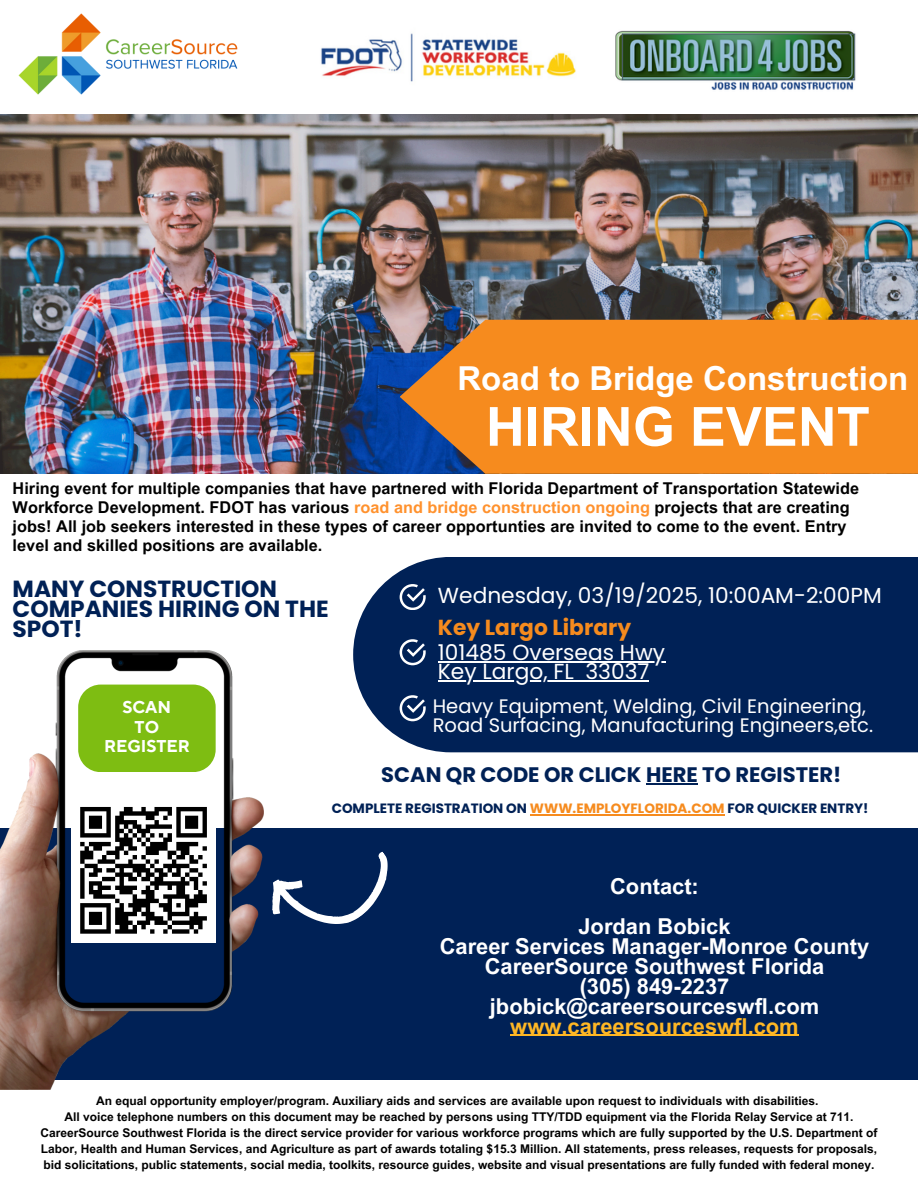
<style>
.page{position:relative;width:918px;height:1188px;background:#fff}
.page>*{position:absolute;margin:0;border:0;box-sizing:border-box;transform-origin:0 0}
.t1{font:700 54px "Arial MT Pro";color:#fff}
.t2{font:700 33px "Arial MT Pro";color:#fff}
.t3{font:700 23.4px/20.4px "Poppins";color:#002156}
.t4{font:700 21.9px/20px "Arial MT Pro";color:#fff;text-align:center}
.t5{font:21.75px "Poppins";color:#fff}
.t6{font:700 21.75px "Poppins";color:#f68b1e}
.t7{font:700 21px "Poppins";color:#002156}
.t8{font:19.5px "Poppins";color:#fff}
.t9{font:700 17.1px/19.5px "TT Norms Pro";color:#fff;text-align:center}
.t10{font:700 16.35px/19.2px "Arial MT Pro";color:#000}
.t11{font:700 13.5px "Poppins";color:#002156}
.t12{font:700 12px/16px "Arial MT Pro";color:#000;text-align:justify}
.s1{color:#ff922e}
.s2{color:#f68b1e}
.s3{color:#ffb724}
</style>
<div class="page">
<div style="left:0;top:828px;width:918px;height:252px;background:#002156"></div>
<div style="left:353px;top:557px;width:565px;height:195px;background:#002156"></div>
<svg style="left:400px;top:584px;width:25px;height:26px"></svg>
<svg style="left:400px;top:639px;width:25px;height:26px"></svg>
<svg style="left:400px;top:695px;width:25px;height:26px"></svg>
<img style="left:18px;top:13px;width:220px;height:82px">
<img style="left:0;top:115px;width:918px;height:358px">
<svg style="left:400px;top:320px;width:518px;height:154px;background:#e48527"></svg>
<svg style="left:272px;top:851px;width:116px;height:73px"></svg>
<img style="left:0;top:651px;width:263px;height:439px">
<div style="left:78px;top:685px;width:138px;height:87px;background:#7ebd12"></div>
<img style="left:321px;top:30px;width:535px;height:60px">
<hr style="left:646px;top:783px;width:52px;height:2px;background:#002156">
<hr style="left:530px;top:815px;width:195px;height:1px;background:#f68b1e">
<hr style="left:510px;top:1035px;width:289px;height:1px;background:#ffb724">
<hr style="left:438px;top:661px;width:227px;height:1px;background:#fff">
<hr style="left:438px;top:680px;width:136px;height:2px;background:#fff">
<svg style="left:574px;top:680px;width:11px;height:2px"></svg>
<hr style="left:585px;top:680px;width:64px;height:2px;background:#fff">
<div style="left:71px;top:798px;width:145px;height:144px;background:#fff"></div>
<svg style="left:80px;top:807px;width:127px;height:127px"></svg>
<p class="t2" style="left:457px;top:366px;width:452px">Road to Bridge Construction</p>
<p class="t1" style="left:486px;top:407px;width:385px">HIRING EVENT</p>
<p class="t10" style="left:13px;top:481px;width:848px">Hiring event for multiple companies that have partnered with Florida Department of Transportation Statewide Workforce Development. FDOT has various <span class="s1">road and bridge construction ongoing</span> projects that are creating jobs! All job seekers interested in these types of career opportunties are invited to come to the event. Entry level and skilled positions are available.</p>
<p class="t3" style="left:13px;top:578px;width:318px">MANY CONSTRUCTION<br>COMPANIES HIRING ON THE<br>SPOT!</p>
<p class="t9" style="left:123px;top:698px;width:50px">SCAN</p>
<p class="t9" style="left:104px;top:718px;width:87px">TO<br>REGISTER</p>
<h5 class="t5" style="left:438px;top:580px;width:445px">Wednesday, 03/19/2025, 10:00AM-2:00PM</h5>
<p class="t5" style="left:438px;top:637px;width:229px">101485 Overseas Hwy</p>
<p class="t5" style="left:438px;top:656px;width:213px">Key Largo, FL 33037</p>
<p class="t6" style="left:438px;top:612px;width:195px">Key Largo Library</p>
<h3 class="t8" style="left:433px;top:692px;width:435px">Heavy Equipment, Welding, Civil Engineering,</h3>
<p class="t8" style="left:433px;top:711px;width:442px">Road Surfacing, Manufacturing Engineers,etc.</p>
<h2 class="t7" style="left:381px;top:760px;width:462px">SCAN QR CODE OR CLICK HERE TO REGISTER!</h2>
<h1 class="t11" style="left:332px;top:799px;width:538px">COMPLETE REGISTRATION ON <span class="s2">WWW.EMPLOYFLORIDA.COM</span> FOR QUICKER ENTRY!</h1>
<h5 class="t4" style="left:610px;top:879px;width:90px">Contact:</h5>
<h4 class="t4" style="left:440px;top:919px;width:431px">Jordan Bobick<br>Career Services Manager-Monroe County<br>CareerSource Southwest Florida<br>(305) 849-2237 jbobick@careersourceswfl.com <span class="s3">www.careersourceswfl.com</span></h4>
<p class="t12" style="left:96px;top:1094px;width:724px">An equal opportunity employer/program. Auxiliary aids and services are available upon request to individuals with disabilities.</p>
<p class="t12" style="left:64px;top:1110px;width:791px">All voice telephone numbers on this document may be reached by persons using TTY/TDD equipment via the Florida Relay Service at 711.</p>
<p class="t12" style="left:40px;top:1126px;width:839px">CareerSource Southwest Florida is the direct service provider for various workforce programs which are fully supported by the U.S. Department of Labor, Health and Human Services, and Agriculture as part of awards totaling $15.3 Million. All statements, press releases, requests for proposals, bid solicitations, public statements, social media, toolkits, resource guides, website and visual presentations are fully funded with federal money.</p>
</div>
